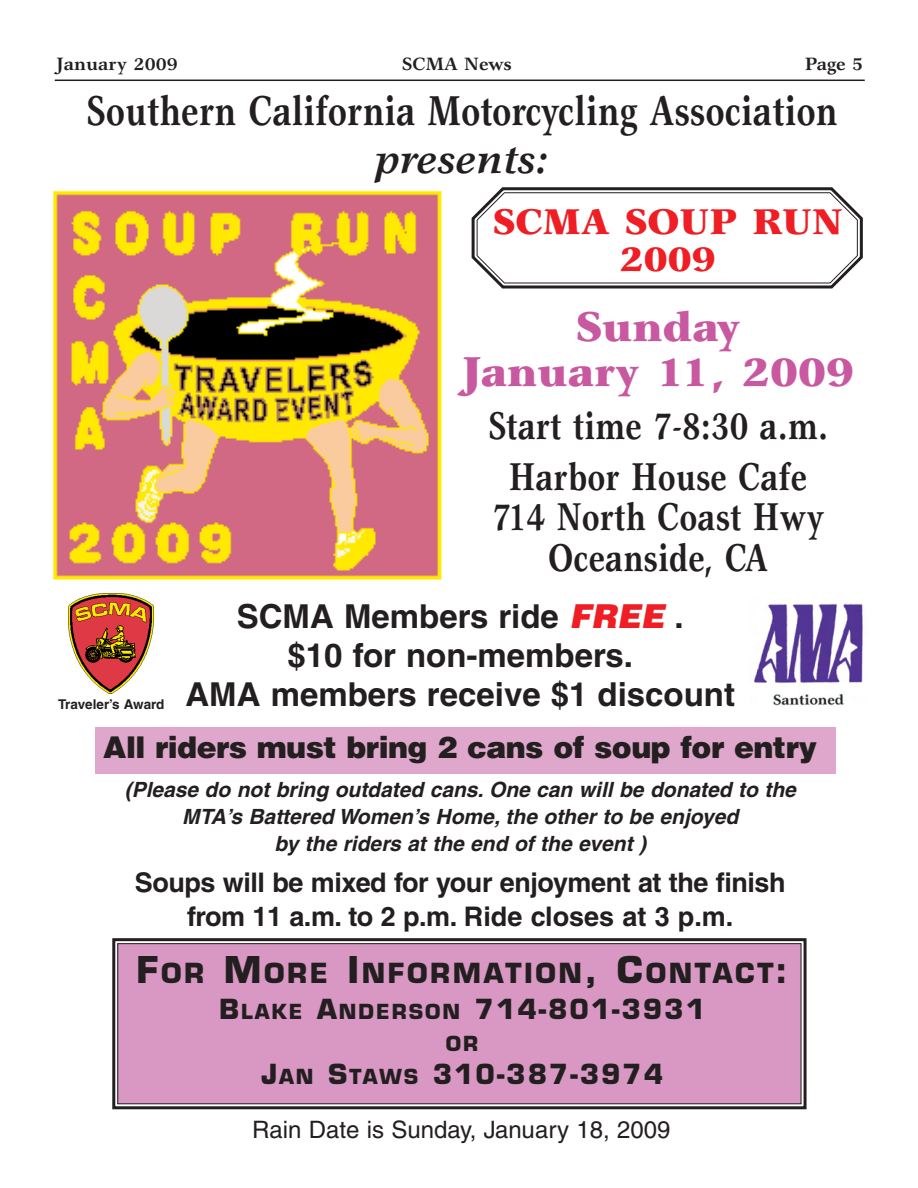
<style>
.page{position:relative;width:918px;height:1188px;background:#fff}
.page>*{position:absolute;margin:0;border:0;box-sizing:border-box;transform-origin:0 0}
.t1{font:700 condensed 42px "Garth Graphic";color:#231f20}
.t2{font:900 42px/45px "Garth Graphic";color:#c859a1;text-align:center}
.t3{font:italic 700 42px "Garth Graphic";color:#231f20}
.t4{font:700 condensed 39px/51px "Garth Graphic";color:#231f20;text-align:center}
.t5{font:900 36px/37.5px "Garth Graphic";color:#ee1e24;text-align:center}
.t6{font:700 33px/39px "Helvetica";color:#231f20;text-align:center}
.t7{font:900 30px "Helvetica";letter-spacing:-.02em;color:#231f20}
.t8{font:700 27px/34.5px "Helvetica";letter-spacing:-.015em;color:#231f20;text-align:center}
.t9{font:700 27px/36.5px "Eurostile";letter-spacing:.095em;color:#231f20;text-align:center}
.t10{font:700 27px "Eurostile";letter-spacing:.07em;color:#231f20}
.t11{font:24px "Helvetica";color:#231f20}
.t12{font:italic 700 21px/27px "Helvetica";color:#231f20;text-align:center}
.t13{font:700 20.25px "Eurostile";color:#231f20}
.t14{font:700 18px "Garth Graphic";color:#231f20}
.t15{font:700 13.5px "Helvetica";color:#231f20}
.s1{font-weight:900;font-style:italic;color:#ee1e24}
.s2{font-size:36px}
.s3{font-size:20.25px}
</style>
<div class="page">
<div style="left:118px;top:944px;width:683px;height:160px;background:#d998c3"></div>
<div style="left:112px;top:938px;width:695px;height:171px;border:3px solid #231f20"></div>
<div style="left:117px;top:943px;width:685px;height:161px;border:1px solid #231f20"></div>
<div style="left:95px;top:727px;width:741px;height:46px;background:#dfa7cb"></div>
<img style="left:52px;top:190px;width:390px;height:390px">
<svg style="left:471px;top:187px;width:392px;height:102px"></svg>
<img style="left:754px;top:604px;width:109px;height:102px">
<hr style="left:55px;top:80px;width:810px;height:1px;background:#231f20">
<img style="left:68px;top:594px;width:85px;height:99px">
<p class="t14" style="left:56px;top:57px;width:123px">January 2009</p>
<p class="t14" style="left:402px;top:57px;width:111px">SCMA News</p>
<p class="t14" style="left:805px;top:57px;width:60px">Page 5</p>
<h1 class="t1" style="left:86px;top:94px;width:753px">Southern California Motorcycling Association</h1>
<h1 class="t3" style="left:375px;top:142px;width:175px">presents:</h1>
<h3 class="t5" style="left:493px;top:206px;width:351px">SCMA SOUP RUN<br>2009</h3>
<h1 class="t2" style="left:462px;top:309px;width:393px">Sunday<br>January 11, 2009</h1>
<h2 class="t4" style="left:488px;top:404px;width:342px">Start time 7-8:30 a.m.<br>Harbor House Cafe</h2>
<h2 class="t4" style="left:492px;top:501px;width:334px;line-height:40.5px">714 North Coast Hwy<br>Oceanside, CA</h2>
<h3 class="t6" style="left:185px;top:600px;width:551px">SCMA Members ride <span class="s1">FREE</span> .<br>$10 for non-members.<br>AMA members receive $1 discount</h3>
<h3 class="t7" style="left:103px;top:737px;width:716px">All riders must bring 2 cans of soup for entry</h3>
<p class="t12" style="left:125px;top:778px;width:677px">(Please do not bring outdated cans. One can will be donated to the<br>MTA’s Battered Women’s Home, the other to be enjoyed<br>by the riders at the end of the event )</p>
<p class="t8" style="left:135px;top:868px;width:652px">Soups will be mixed for your enjoyment at the finish from 11 a.m. to 2 p.m. Ride closes at 3 p.m.</p>
<p class="t15" style="left:58px;top:699px;width:108px">Traveler’s Award</p>
<p class="t9" style="left:136px;top:957px;width:653px"><span class="s2">F</span>OR <span class="s2">M</span>ORE <span class="s2">I</span>NFORMATION<span class="s2">, C</span>ONTACT<span class="s2">:<br></span>B<span class="s3">LAKE</span> A<span class="s3">NDERSON</span> 714-801-3931</p>
<p class="t13" style="left:446px;top:1036px;width:34px">OR</p>
<p class="t10" style="left:261px;top:1064px;width:404px">J<span class="s3">AN</span> S<span class="s3">TAWS</span> 310-387-3974</p>
<p class="t11" style="left:252px;top:1121px;width:420px">Rain Date is Sunday, January 18, 2009</p>
</div>
